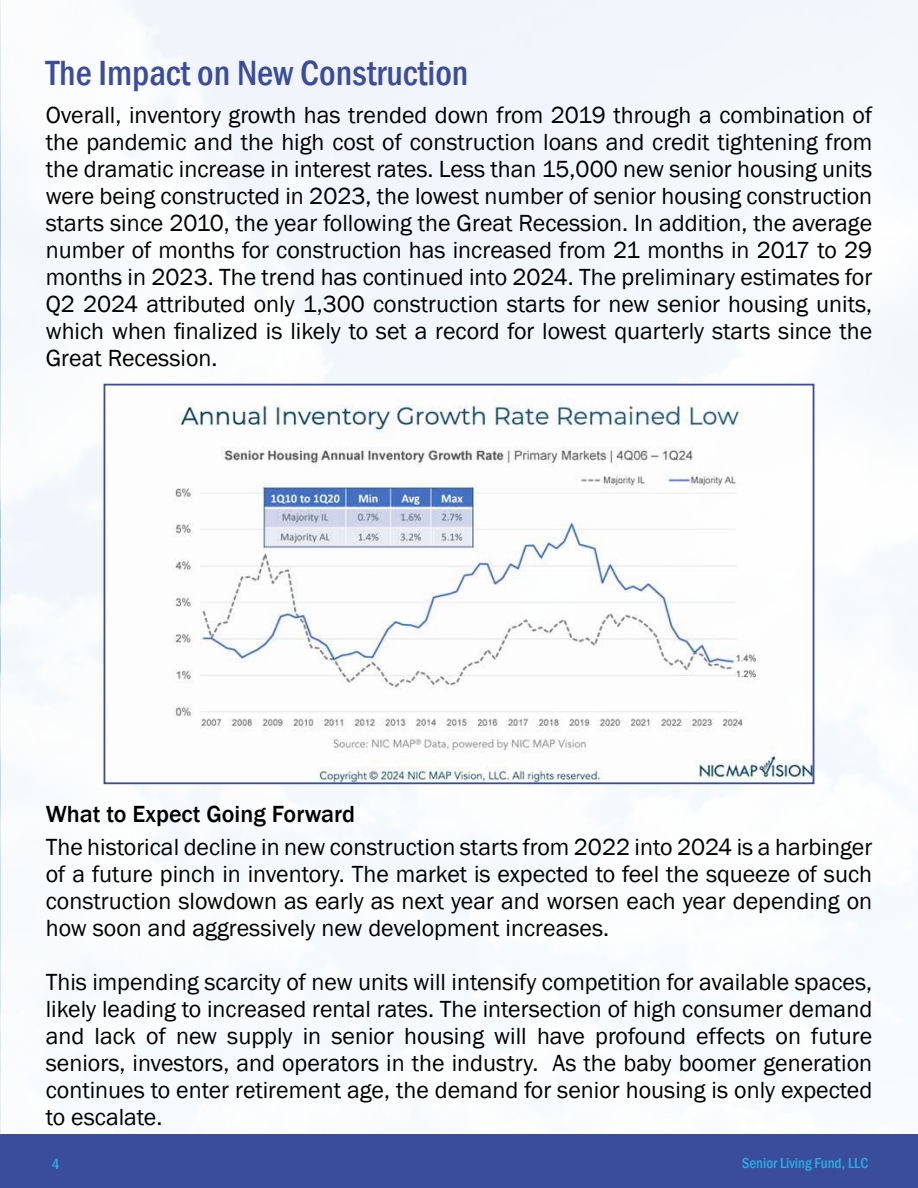
<style>
.page{position:relative;width:918px;height:1188px;background:#f7fafc}
.page>*{position:absolute;margin:0;border:0;box-sizing:border-box;transform-origin:0 0}
.t1{font:500 condensed 36px "Franklin Gothic";color:#3b4c9a}
.t2{font:24px/27px "Franklin Gothic";color:#000;text-align:justify}
.t3{font:500 24px "Franklin Gothic";color:#000}
.t4{font:500 condensed 15px "Franklin Gothic";color:#2bade4}
</style>
<div class="page">
<img style="left:173px;top:398px;width:638px;height:383px">
<div style="left:104px;top:384px;width:710px;height:400px;border:2px solid #3b4c9a"></div>
<div style="left:0;top:1134px;width:918px;height:54px;background:#3a4d9a"></div>
<h1 class="t1" style="left:46px;top:50px;width:424px">The Impact on New Construction</h1>
<p class="t2" style="left:46px;top:103px;width:828px">Overall, inventory growth has trended down from 2019 through a combination of the pandemic and the high cost of construction loans and credit tightening from the dramatic increase in interest rates. Less than 15,000 new senior housing units were being constructed in 2023, the lowest number of senior housing construction starts since 2010, the year following the Great Recession. In addition, the average number of months for construction has increased from 21 months in 2017 to 29 months in 2023. The trend has continued into 2024. The preliminary estimates for Q2 2024 attributed only 1,300 construction starts for new senior housing units, which when finalized is likely to set a record for lowest quarterly starts since the Great Recession.</p>
<p class="t3" style="left:46px;top:804px;width:311px">What to Expect Going Forward</p>
<p class="t2" style="left:46px;top:834px;width:828px">The historical decline in new construction starts from 2022 into 2024 is a harbinger of a future pinch in inventory. The market is expected to feel the squeeze of such construction slowdown as early as next year and worsen each year depending on how soon and aggressively new development increases.</p>
<p class="t2" style="left:46px;top:969px;width:828px">This impending scarcity of new units will intensify competition for available spaces, likely leading to increased rental rates. The intersection of high consumer demand and lack of new supply in senior housing will have profound effects on future seniors, investors, and operators in the industry. As the baby boomer generation continues to enter retirement age, the demand for senior housing is only expected to escalate.</p>
<p class="t4" style="left:52px;top:1158px;width:9px">4</p>
<p class="t4" style="left:742px;top:1153px;width:128px">Senior Living Fund, LLC</p>
</div>
